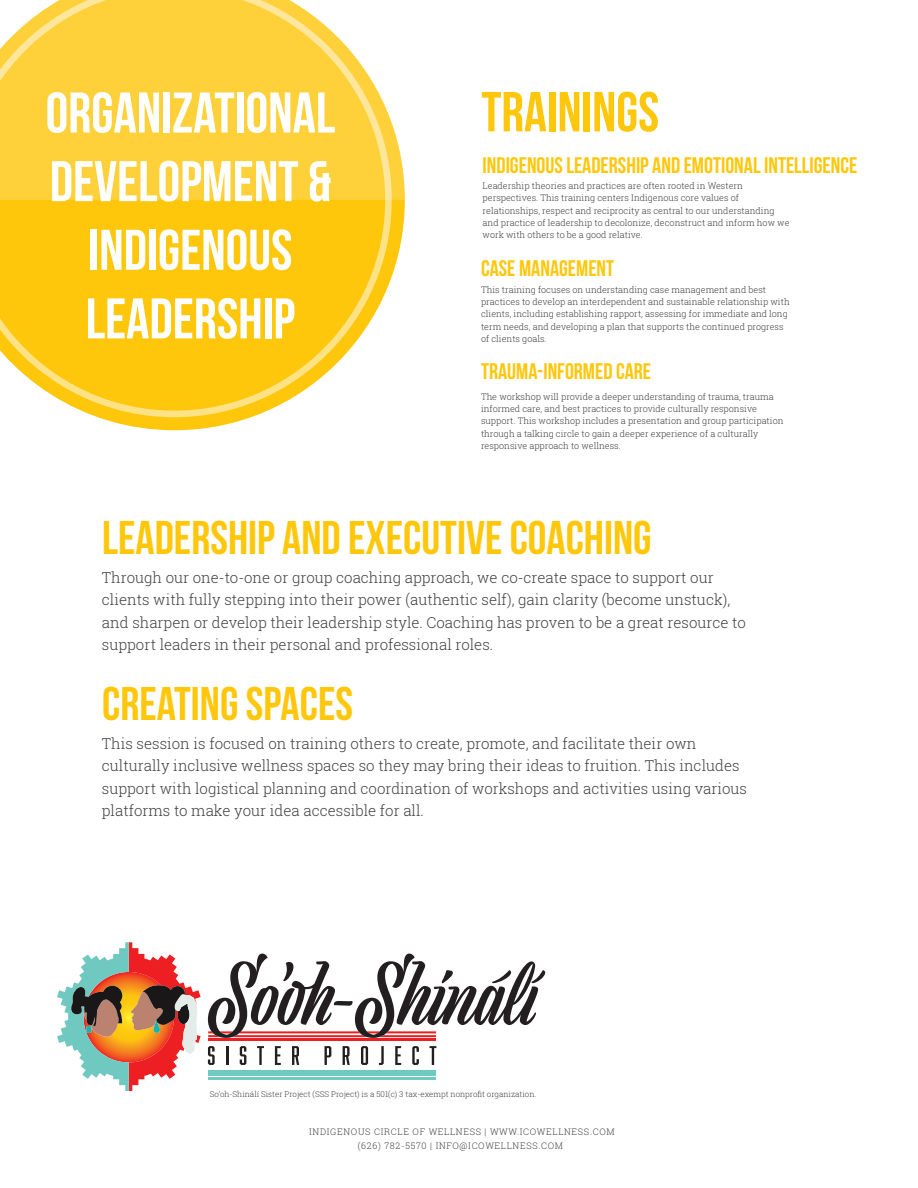
<style>
.page{position:relative;width:918px;height:1188px;background:#fff}
.page>*{position:absolute;margin:0;border:0;box-sizing:border-box;transform-origin:0 0}
.t1{font:57.15px/68.7px "Bebas Neue";color:#fff;text-align:center}
.t2{font:56.25px "Bebas Neue";color:#fec70c}
.t3{font:47.25px "Bebas Neue";color:#fec70c}
.t4{font:22.5px "Bebas Neue";color:#fec70c}
.t5{font:300 15px/22.5px "Roboto Slab";color:#414042}
.t6{font:300 9px/12.3px "Roboto Slab";color:#414042}
.t7{font:300 9px/13.8px "Roboto Slab";letter-spacing:.075em;color:#414042;text-align:center}
.t8{font:300 7.95px "Roboto Slab";color:#414042}
</style>
<div class="page">
<svg style="left:208px;top:1046px;width:7px;height:19px"></svg>
<svg style="left:226px;top:1046px;width:2px;height:19px"></svg>
<svg style="left:240px;top:1046px;width:6px;height:19px"></svg>
<svg style="left:257px;top:1046px;width:7px;height:19px"></svg>
<svg style="left:275px;top:1046px;width:6px;height:19px"></svg>
<svg style="left:292px;top:1046px;width:7px;height:19px"></svg>
<svg style="left:325px;top:1046px;width:6px;height:19px"></svg>
<svg style="left:343px;top:1046px;width:7px;height:19px"></svg>
<svg style="left:361px;top:1046px;width:7px;height:19px"></svg>
<svg style="left:379px;top:1046px;width:5px;height:19px"></svg>
<svg style="left:395px;top:1046px;width:6px;height:19px"></svg>
<svg style="left:412px;top:1046px;width:7px;height:19px"></svg>
<svg style="left:430px;top:1046px;width:6px;height:19px"></svg>
<hr style="left:208px;top:1070px;width:228px;height:2px;background:#6fc9c0">
<hr style="left:208px;top:1074px;width:228px;height:2px;background:#6fc9c0">
<hr style="left:208px;top:1078px;width:228px;height:2px;background:#6fc9c0">
<hr style="left:208px;top:1039px;width:228px;height:2px;background:#ee1f23">
<svg style="left:208px;top:954px;width:337px;height:84px"></svg>
<svg style="left:57px;top:942px;width:144px;height:149px"></svg>
<svg style="left:97px;top:200px;width:308px;height:230px"></svg>
<svg style="left:392px;top:124px;width:13px;height:76px"></svg>
<svg style="left:0;top:0;width:392px;height:417px;background:#fed13b"></svg>
<h1 class="t1" style="left:46px;top:78px;width:291px">ORGANIZATIONAL<br>DEVELOPMENT &amp;<br>INDIGENOUS<br>LEADERSHIP</h1>
<h2 class="t2" style="left:481px;top:81px;width:179px">TRAININGS</h2>
<h3 class="t4" style="left:483px;top:152px;width:376px">INDIGENOUS LEADERSHIP AND EMOTIONAL INTELLIGENCE</h3>
<p class="t6" style="left:483px;top:179px;width:308px">Leadership theories and practices are often rooted in Western perspectives. This training centers Indigenous core values of relationships, respect and reciprocity as central to our understanding and practice of leadership to decolonize, deconstruct and inform how we work with others to be a good relative.</p>
<h3 class="t4" style="left:481px;top:256px;width:135px">CASE MANAGEMENT</h3>
<p class="t6" style="left:481px;top:283px;width:310px">This training focuses on understanding case management and best practices to develop an interdependent and sustainable relationship with clients, including establishing rapport, assessing for immediate and long term needs, and developing a plan that supports the continued progress of clients goals.</p>
<h3 class="t4" style="left:481px;top:359px;width:172px">TRAUMA-INFORMED CARE</h3>
<p class="t6" style="left:481px;top:390px;width:304px">The workshop will provide a deeper understanding of trauma, trauma informed care, and best practices to provide culturally responsive support. This workshop includes a presentation and group participation through a talking circle to gain a deeper experience of a culturally responsive approach to wellness.</p>
<h3 class="t3" style="left:102px;top:512px;width:551px">LEADERSHIP AND EXECUTIVE COACHING</h3>
<p class="t5" style="left:102px;top:566px;width:645px">Through our one-to-one or group coaching approach, we co-create space to support our clients with fully stepping into their power (authentic self), gain clarity (become unstuck), and sharpen or develop their leadership style. Coaching has proven to be a great resource to support leaders in their personal and professional roles.</p>
<h3 class="t3" style="left:102px;top:678px;width:252px">CREATING SPACES</h3>
<p class="t5" style="left:102px;top:732px;width:647px">This session is focused on training others to create, promote, and facilitate their own culturally inclusive wellness spaces so they may bring their ideas to fruition. This includes support with logistical planning and coordination of workshops and activities using various platforms to make your idea accessible for all.</p>
<p class="t8" style="left:210px;top:1089px;width:328px">So’oh-Shinálí Sister Project (SSS Project) is a 501(c) 3 tax-exempt nonprofit organization.</p>
<p class="t7" style="left:309px;top:1124px;width:307px">INDIGENOUS CIRCLE OF WELLNESS | WWW.ICOWELLNESS.COM (626) 782-5570 | INFO@ICOWELLNESS.COM</p>
</div>
